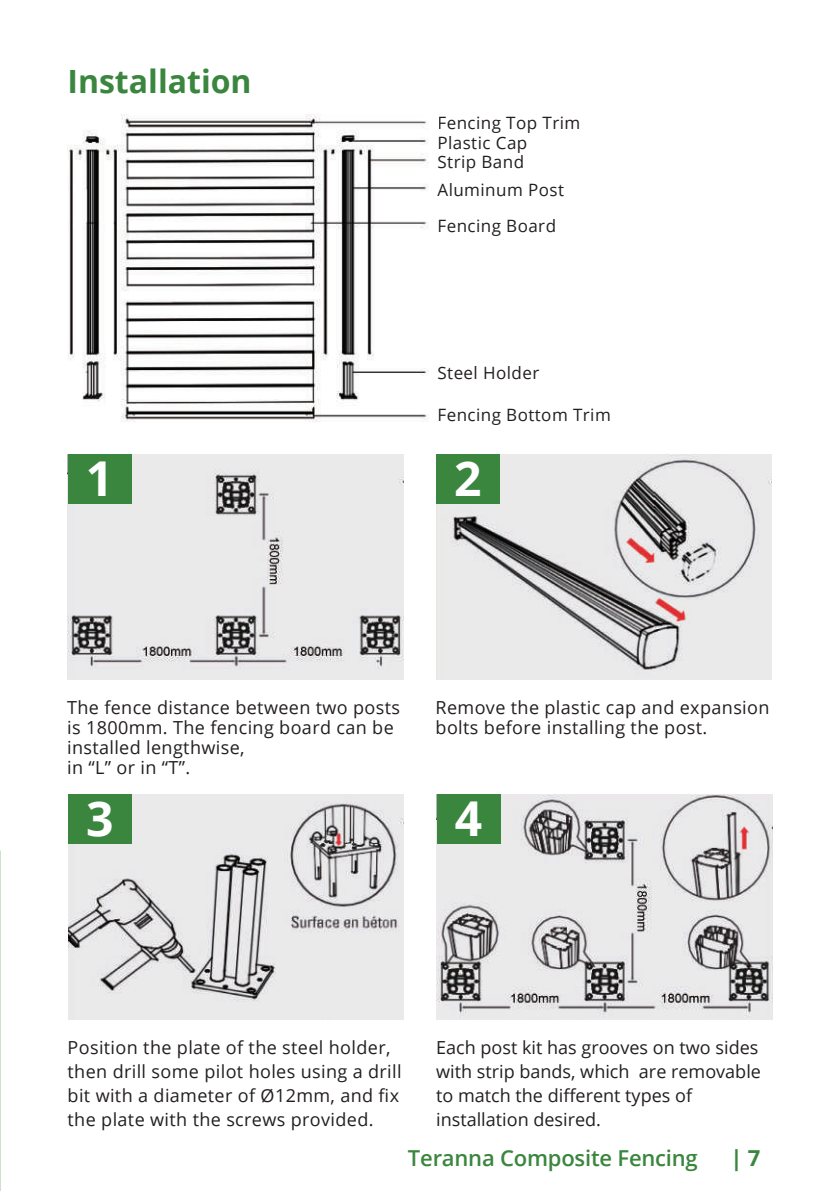
<style>
.page{position:relative;width:840px;height:1191px;background:#fff}
.page>*{position:absolute;margin:0;border:0;box-sizing:border-box;transform-origin:0 0}
.t1{font:700 48px "Open Sans";color:#fff}
.t2{font:700 32px "Open Sans";color:#3b863f}
.t3{font:600 22px "Open Sans";letter-spacing:-.01em;color:#3b863f}
.t4{font:700 22px "Open Sans";color:#3b863f}
.t5{font:18px/20px "Open Sans";letter-spacing:.02em;color:#231f20}
.t6{font:18px/24px "Open Sans";color:#231f20}
.t7{font:17px/19.6px "Open Sans";letter-spacing:.025em;color:#231f20}
</style>
<div class="page">
<img style="left:68px;top:455px;width:335px;height:225px">
<div style="left:68px;top:454px;width:63px;height:49px;background:#3b863f"></div>
<img style="left:436px;top:455px;width:335px;height:225px">
<div style="left:436px;top:454px;width:63px;height:49px;background:#3b863f"></div>
<img style="left:67px;top:114px;width:362px;height:308px">
<img style="left:68px;top:794px;width:335px;height:225px">
<div style="left:68px;top:794px;width:64px;height:49px;background:#3b863f"></div>
<img style="left:436px;top:794px;width:336px;height:225px">
<div style="left:436px;top:794px;width:64px;height:49px;background:#3b863f"></div>
<h2 class="t2" style="left:67px;top:58px;width:186px">Installation</h2>
<h1 class="t1" style="left:86px;top:445px;width:29px">1</h1>
<p class="t7" style="left:437px;top:113px;width:144px">Fencing Top Trim<br>Plastic Cap<br>Strip Band</p>
<p class="t7" style="left:437px;top:172px;width:128px;line-height:35.6px">Aluminum Post<br>Fencing Board</p>
<p class="t7" style="left:437px;top:363px;width:103px">Steel Holder</p>
<p class="t7" style="left:437px;top:405px;width:175px">Fencing Bottom Trim</p>
<h1 class="t1" style="left:454px;top:445px;width:29px">2</h1>
<p class="t5" style="left:67px;top:696px;width:334px">The fence distance between two posts is 1800mm. The fencing board can be installed lengthwise,<br>in “L” or in “T”.</p>
<h1 class="t1" style="left:86px;top:785px;width:29px">3</h1>
<p class="t5" style="left:435px;top:696px;width:335px">Remove the plastic cap and expansion bolts before installing the post.</p>
<h1 class="t1" style="left:454px;top:785px;width:29px">4</h1>
<p class="t5" style="left:68px;top:1034px;width:335px;line-height:24px">Position the plate of the steel holder, then drill some pilot holes using a drill bit with a diameter of Ø12mm, and fix the plate with the screws provided.</p>
<p class="t6" style="left:436px;top:1034px;width:326px">Each post kit has grooves on two sides with strip bands, which are removable to match the different types of installation desired.</p>
<p class="t3" style="left:408px;top:1142px;width:291px">Teranna Composite Fencing</p>
<p class="t4" style="left:730px;top:1142px;width:31px">| 7</p>
</div>
